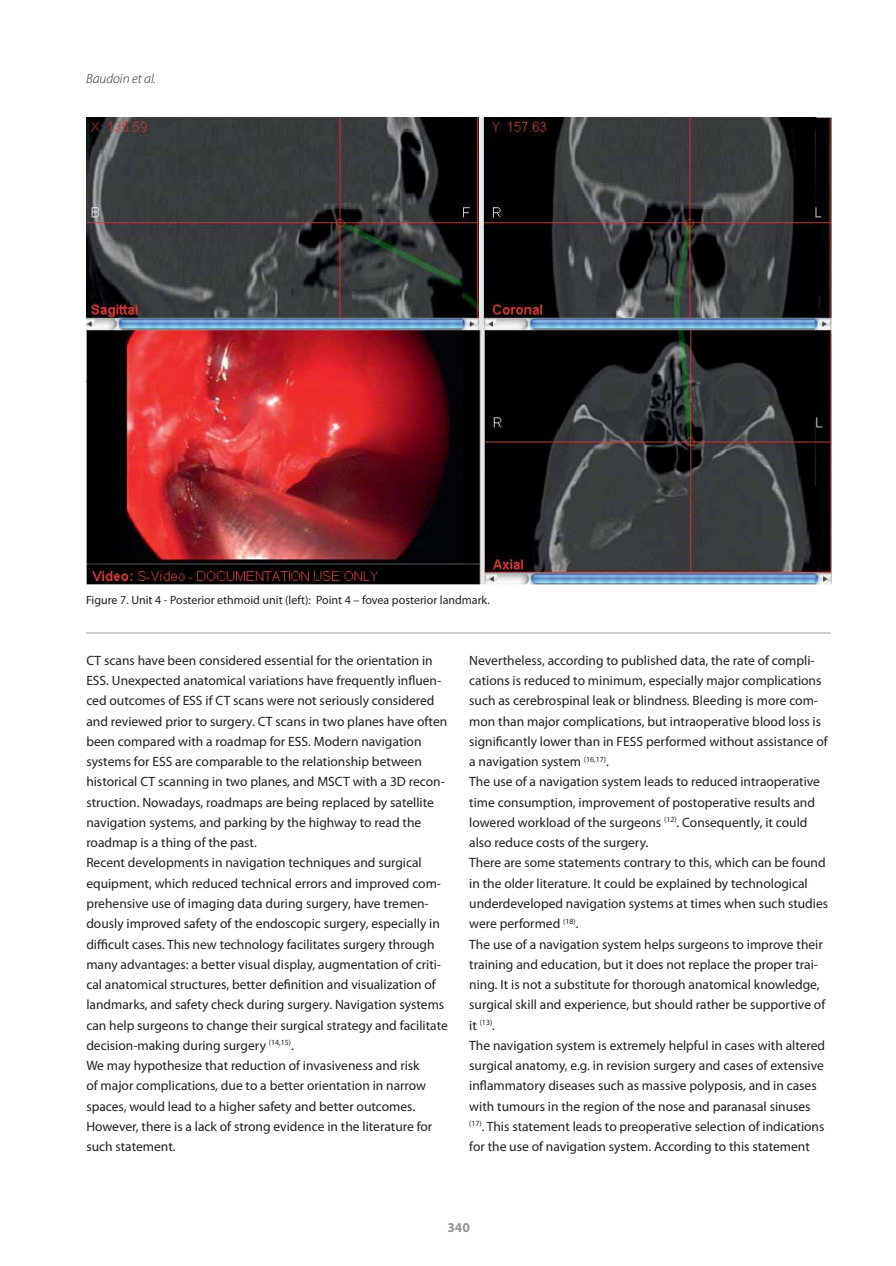
<style>
.page{position:relative;width:896px;height:1266px;background:#fff}
.page>*{position:absolute;margin:0;border:0;box-sizing:border-box;transform-origin:0 0}
.t1{font:13.5px/20.2px "Myriad Pro";color:#231f20}
.t2{font:italic 300 13.5px "Myriad Pro";color:#231f20}
.t3{font:700 13.5px "Myriad Pro";color:#939598}
.t4{font:12px "Myriad Pro";color:#231f20}
.t5{font:7.8px "Myriad Pro";color:#231f20}
.s1{font-size:13.5px}
</style>
<div class="page">
<hr style="left:86px;top:632px;width:744px;height:1px;background:#bbbdc0">
<img style="left:86px;top:118px;width:745px;height:466px">
<p class="t2" style="left:86px;top:74px;width:71px">Baudoin et al.</p>
<p class="t4" style="left:86px;top:595px;width:405px">Figure 7. Unit 4 - Posterior ethmoid unit (left): Point 4 – fovea posterior landmark.</p>
<p class="t1" style="left:86px;top:651px;width:363px">CT scans have been considered essential for the orientation in ESS. Unexpected anatomical variations have frequently influen&shy;ced outcomes of ESS if CT scans were not seriously considered and reviewed prior to surgery. CT scans in two planes have often been compared with a roadmap for ESS. Modern navigation systems for ESS are comparable to the relationship between historical CT scanning in two planes, and MSCT with a 3D recon&shy;struction. Nowadays, roadmaps are being replaced by satellite navigation systems, and parking by the highway to read the roadmap is a thing of the past.<br>Recent developments in navigation techniques and surgical equipment, which reduced technical errors and improved com&shy;prehensive use of imaging data during surgery, have tremen&shy;dously improved safety of the endoscopic surgery, especially in difficult cases. This new technology facilitates surgery through many advantages: a better visual display, augmentation of criti&shy;cal anatomical structures, better definition and visualization of landmarks, and safety check during surgery. Navigation systems can help surgeons to change their surgical strategy and facilitate decision-making during surgery <sup>(14,15)</sup>.<br>We may hypothesize that reduction of invasiveness and risk<br>of major complications, due to a better orientation in narrow spaces, would lead to a higher safety and better outcomes.<br>However, there is a lack of strong evidence in the literature for such statement.</p>
<p class="t1" style="left:469px;top:651px;width:360px">Nevertheless, according to published data, the rate of compli&shy;cations is reduced to minimum, especially major complications such as cerebrospinal leak or blindness. Bleeding is more com&shy;mon than major complications, but intraoperative blood loss is significantly lower than in FESS performed without assistance of a navigation system <sup>(16,17)</sup>.<br>The use of a navigation system leads to reduced intraoperative time consumption, improvement of postoperative results and lowered workload of the surgeons <sup>(12)</sup>. Consequently, it could also reduce costs of the surgery.<br>There are some statements contrary to this, which can be found in the older literature. It could be explained by technological underdeveloped navigation systems at times when such studies were performed <sup>(18)</sup>.<br>The use of a navigation system helps surgeons to improve their training and education, but it does not replace the proper trai&shy;ning. It is not a substitute for thorough anatomical knowledge, surgical skill and experience, but should rather be supportive of</p>
<p class="t5" style="left:469px;top:1019px;width:27px"><span class="s1">it</span> (13)<span class="s1">.</span></p>
<p class="t1" style="left:469px;top:1036px;width:357px">The navigation system is extremely helpful in cases with altered surgical anatomy, e.g. in revision surgery and cases of extensive inflammatory diseases such as massive polyposis, and in cases with tumours in the region of the nose and paranasal sinuses <sup>(17)</sup>. This statement leads to preoperative selection of indications for the use of navigation system. According to this statement</p>
<p class="t3" style="left:447px;top:1222px;width:24px">340</p>
</div>
